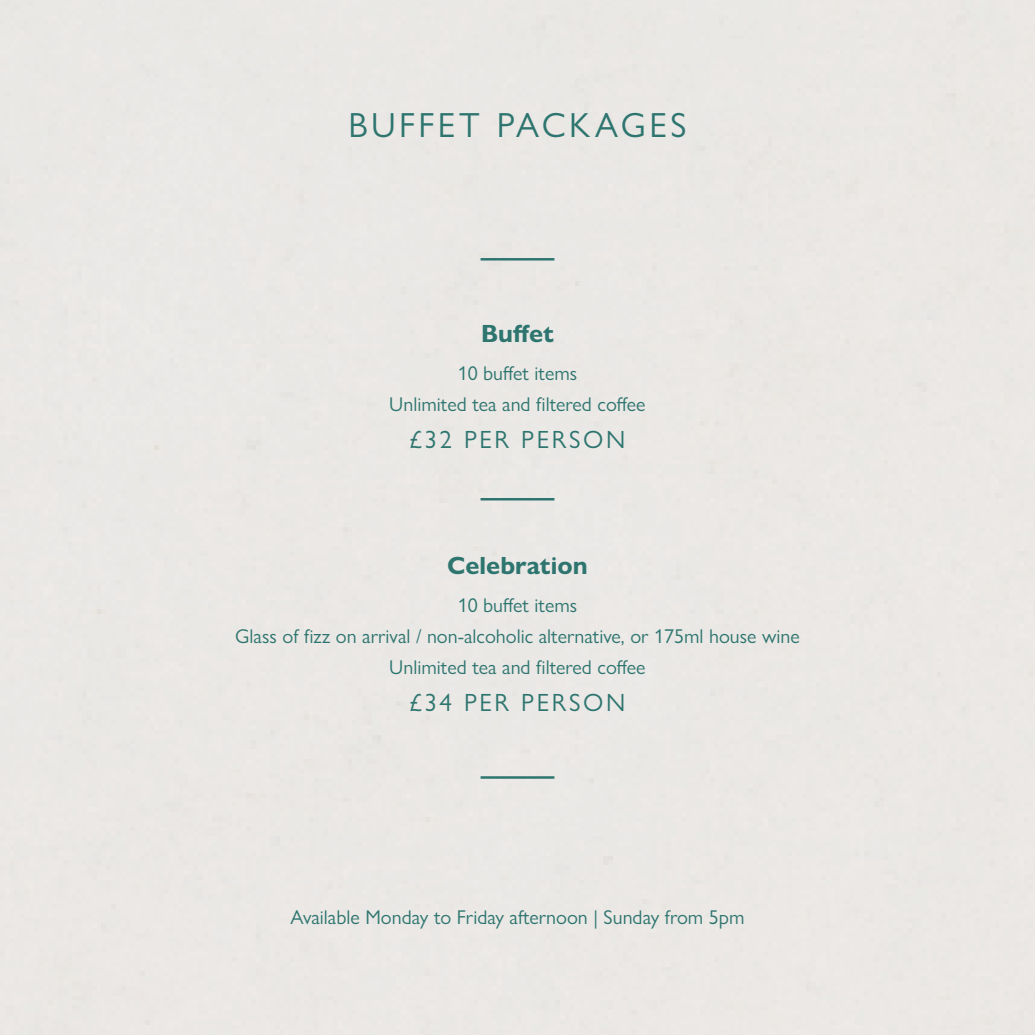
<style>
.page{position:relative;width:1035px;height:1035px;background:#eae8e5}
.page>*{position:absolute;margin:0;border:0;box-sizing:border-box;transform-origin:0 0}
.t1{font:35px "Gill Sans Nova";letter-spacing:.1em;color:#2e756f}
.t2{font:25px "Gill Sans Nova";letter-spacing:.1em;color:#2e756f}
.t3{font:700 25px "Gill Sans Nova";color:#2e756f}
.t4{font:20px "Gill Sans Nova";color:#2e756f}
</style>
<div class="page">
<hr style="left:480px;top:258px;width:74px;height:2px;background:#2e756f">
<hr style="left:480px;top:776px;width:74px;height:2px;background:#2e756f">
<hr style="left:480px;top:498px;width:74px;height:2px;background:#2e756f">
<p class="t1" style="left:348px;top:104px;width:340px">BUFFET PACKAGES</p>
<p class="t3" style="left:481px;top:318px;width:74px">Buffet</p>
<p class="t4" style="left:458px;top:361px;width:121px">10 buffet items</p>
<p class="t4" style="left:389px;top:392px;width:258px">Unlimited tea and filtered coffee</p>
<p class="t2" style="left:410px;top:424px;width:217px">£32 PER PERSON</p>
<p class="t3" style="left:447px;top:550px;width:142px">Celebration</p>
<p class="t4" style="left:458px;top:593px;width:121px">10 buffet items</p>
<p class="t4" style="left:235px;top:624px;width:566px">Glass of fizz on arrival / non-alcoholic alternative, or 175ml house wine</p>
<p class="t4" style="left:389px;top:655px;width:258px">Unlimited tea and filtered coffee</p>
<p class="t2" style="left:410px;top:687px;width:217px">£34 PER PERSON</p>
<p class="t4" style="left:290px;top:904px;width:456px">Available Monday to Friday afternoon | Sunday from 5pm</p>
</div>
